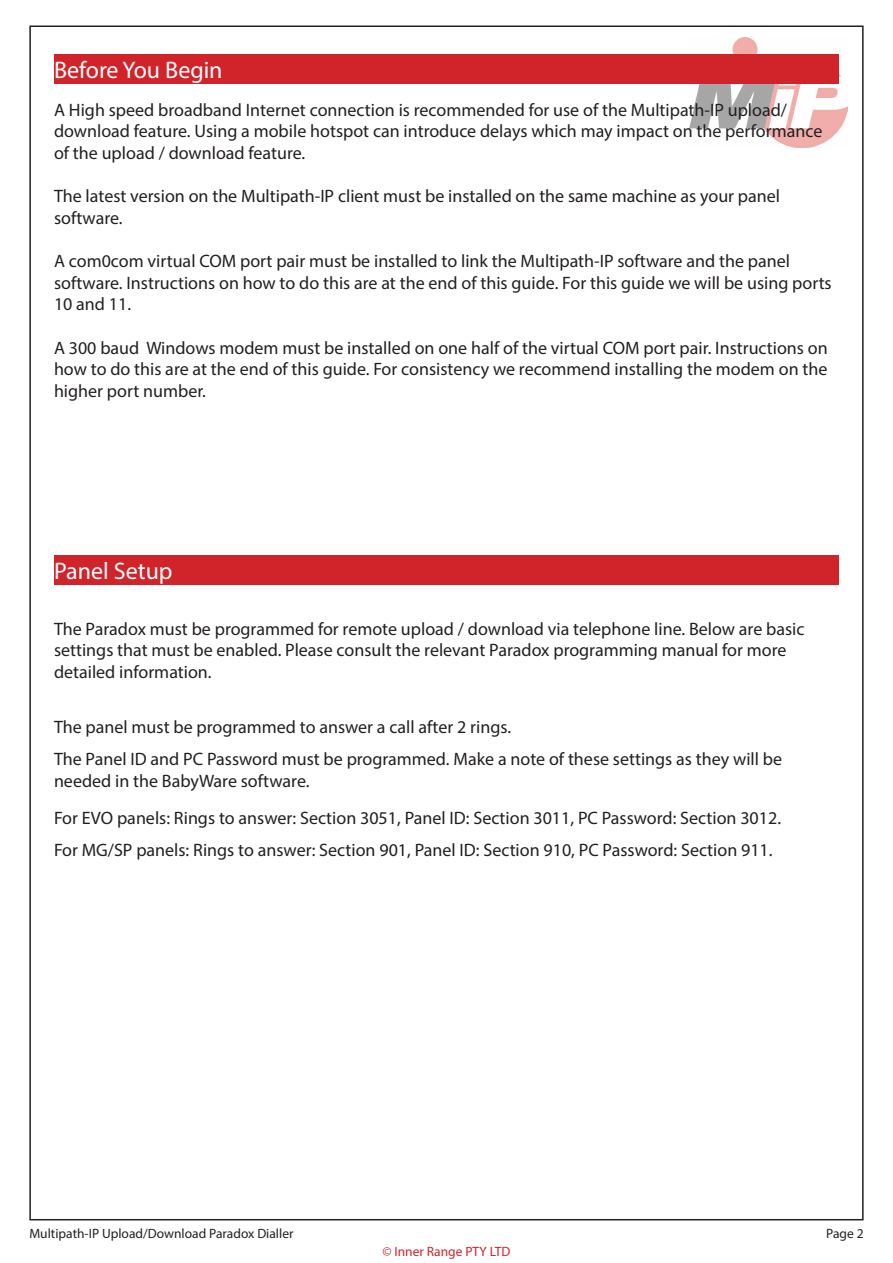
<style>
.page{position:relative;width:893px;height:1263px;background:#fff}
.page>*{position:absolute;margin:0;border:0;box-sizing:border-box;transform-origin:0 0}
.Sub_Header{font:24px "Myriad Pro";color:#fff}
.Body{font:18px/21.6px "Myriad Pro";color:#231f20}
.t1{font:13.5px "Myriad Pro";color:#231f20}
.t2{font:13.5px "Myriad Pro";color:#d1232a}
</style>
<div class="page">
<img style="left:689px;top:37px;width:158px;height:111px">
<div style="left:54px;top:54px;width:785px;height:30px;background:#d1232a"></div>
<div style="left:54px;top:555px;width:785px;height:30px;background:#d1232a"></div>
<p class="Sub_Header" style="left:54px;top:55px;width:170px">Before You Begin</p>
<p class="Body" style="left:54px;top:99px;width:770px">A High speed broadband Internet connection is recommended for use of the Multipath-IP upload/ download feature. Using a mobile hotspot can introduce delays which may impact on the performance of the upload / download feature.</p>
<p class="Body" style="left:54px;top:185px;width:728px">The latest version on the Multipath-IP client must be installed on the same machine as your panel software.</p>
<p class="Body" style="left:54px;top:250px;width:779px">A com0com virtual COM port pair must be installed to link the Multipath-IP software and the panel software. Instructions on how to do this are at the end of this guide. For this guide we will be using ports<br>10 and 11.</p>
<p class="Body" style="left:54px;top:336px;width:775px;text-align:justify">A 300 baud Windows modem must be installed on one half of the virtual COM port pair. Instructions on how to do this are at the end of this guide. For consistency we recommend installing the modem on the higher port number.</p>
<p class="Sub_Header" style="left:54px;top:556px;width:120px">Panel Setup</p>
<p class="Body" style="left:54px;top:617px;width:752px">The Paradox must be programmed for remote upload / download via telephone line. Below are basic settings that must be enabled. Please consult the relevant Paradox programming manual for more detailed information.</p>
<p class="Body" style="left:54px;top:716px;width:459px">The panel must be programmed to answer a call after 2 rings.</p>
<p class="Body" style="left:54px;top:748px;width:730px">The Panel ID and PC Password must be programmed. Make a note of these settings as they will be needed in the BabyWare software.</p>
<p class="Body" style="left:54px;top:807px;width:728px">For EVO panels: Rings to answer: Section 3051, Panel ID: Section 3011, PC Password: Section 3012.</p>
<p class="Body" style="left:54px;top:838px;width:720px">For MG/SP panels: Rings to answer: Section 901, Panel ID: Section 910, PC Password: Section 911.</p>
<p class="t1" style="left:29px;top:1225px;width:266px">Multipath-IP Upload/Download Paradox Dialler</p>
<p class="t1" style="left:826px;top:1225px;width:39px">Page 2</p>
<p class="t2" style="left:382px;top:1242px;width:130px">© Inner Range PTY LTD</p>
</div>
